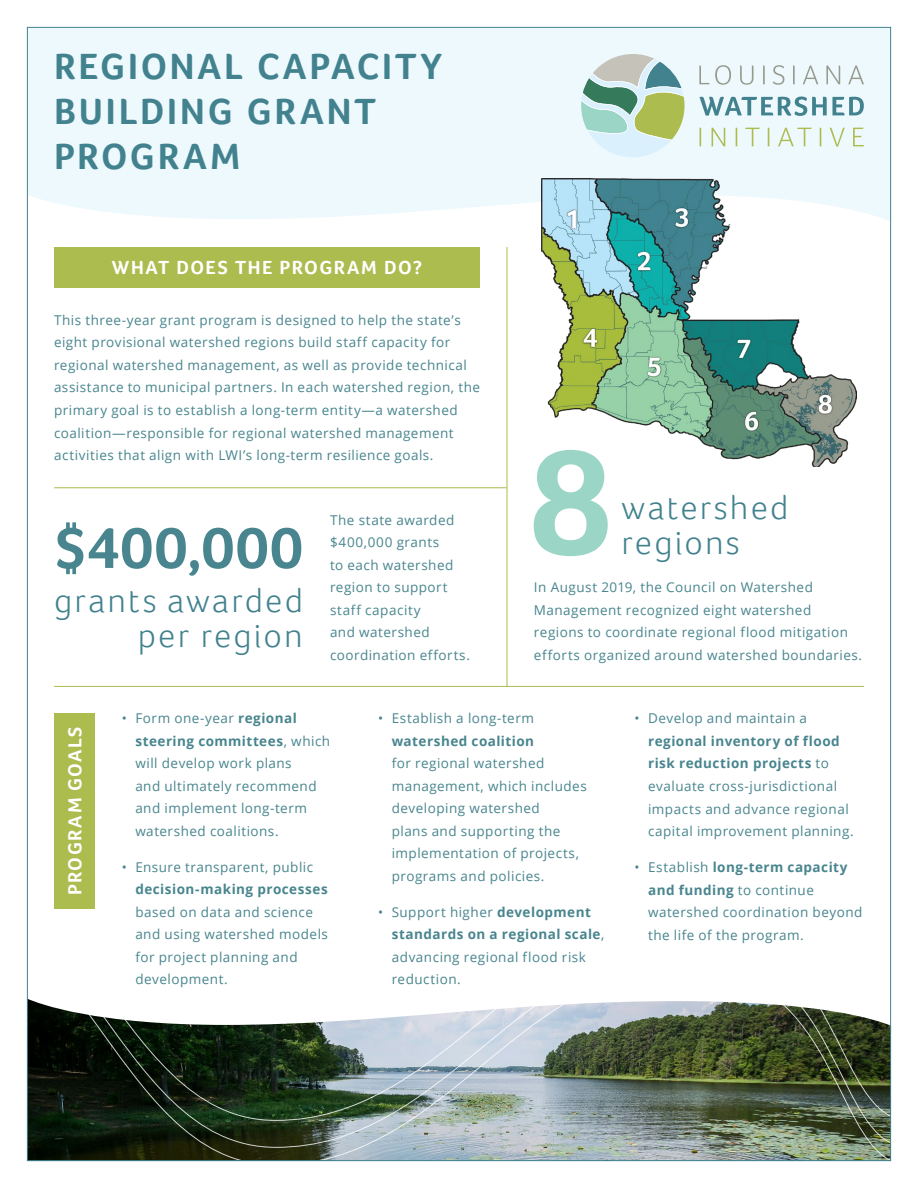
<style>
.page{position:relative;width:918px;height:1188px;background:#fff}
.page>*{position:absolute;margin:0;border:0;box-sizing:border-box;transform-origin:0 0}
.t1{font:700 154.5px "Foco";color:#9bd5c5}
.t2{font:700 60px "Foco";letter-spacing:.02em;color:#48858e}
.t3{font:700 37.5px/45px "Foco";letter-spacing:.075em;color:#42828e}
.t4{font:300 34.5px/34.5px "Foco";letter-spacing:.065em;color:#42828e;text-align:right}
.t5{font:700 19.5px "Foco";letter-spacing:.08em;color:#fff}
.t6{font:13.5px/22.5px "Open Sans";letter-spacing:.035em;color:#48858e}
.t7{font:700 13.5px "Open Sans";letter-spacing:.035em;color:#48858e}
.s1{font-weight:700}
</style>
<div class="page">
<div style="left:29px;top:29px;width:860px;height:193px;background:#eef9fe"></div>
<svg style="left:581px;top:54px;width:104px;height:103px;background:#b9d2bf"></svg>
<svg style="left:700px;top:128px;width:1px;height:18px"></svg>
<svg style="left:712px;top:128px;width:13px;height:18px"></svg>
<svg style="left:736px;top:128px;width:1px;height:18px"></svg>
<svg style="left:745px;top:128px;width:15px;height:18px"></svg>
<svg style="left:768px;top:128px;width:1px;height:18px"></svg>
<svg style="left:778px;top:128px;width:34px;height:18px"></svg>
<svg style="left:820px;top:128px;width:1px;height:18px"></svg>
<svg style="left:830px;top:128px;width:15px;height:19px"></svg>
<svg style="left:853px;top:128px;width:11px;height:18px"></svg>
<svg style="left:700px;top:97px;width:164px;height:19px;background:#a3c5cd"></svg>
<svg style="left:699px;top:65px;width:32px;height:20px"></svg>
<svg style="left:740px;top:65px;width:14px;height:20px"></svg>
<svg style="left:763px;top:65px;width:2px;height:19px"></svg>
<svg style="left:773px;top:65px;width:11px;height:20px"></svg>
<svg style="left:793px;top:65px;width:2px;height:19px"></svg>
<svg style="left:803px;top:65px;width:15px;height:19px"></svg>
<svg style="left:826px;top:65px;width:14px;height:19px"></svg>
<svg style="left:848px;top:65px;width:16px;height:19px"></svg>
<hr style="left:507px;top:247px;width:1px;height:439px;background:#adbc4f">
<img style="left:29px;top:999px;width:860px;height:160px">
<div style="left:54px;top:713px;width:41px;height:196px;background:#adbc4f"></div>
<img style="left:542px;top:178px;width:314px;height:289px">
<div style="left:54px;top:247px;width:426px;height:41px;background:#adbc4f"></div>
<hr style="left:54px;top:487px;width:452px;height:1px;background:#adbc4f">
<hr style="left:54px;top:686px;width:810px;height:1px;background:#adbc4f">
<h3 class="t3" style="left:54px;top:44px;width:390px">REGIONAL CAPACITY<br>BUILDING GRANT<br>PROGRAM</h3>
<h3 class="t5" style="left:112px;top:256px;width:312px">WHAT DOES THE PROGRAM DO?</h3>
<p class="t6" style="left:54px;top:308px;width:428px">This three-year grant program is designed to help the state’s eight provisional watershed regions build staff capacity for regional watershed management, as well as provide technical assistance to municipal partners. In each watershed region, the primary goal is to establish a long-term entity—a watershed coalition—responsible for regional watershed management activities that align with LWI’s long-term resilience goals.</p>
<h2 class="t2" style="left:54px;top:512px;width:250px">$400,000</h2>
<h3 class="t4" style="left:54px;top:583px;width:251px">grants awarded per region</h3>
<p class="t6" style="left:330px;top:508px;width:141px">The state awarded $400,000 grants<br>to each watershed region to support staff capacity<br>and watershed coordination efforts.</p>
<h1 class="t1" style="left:529px;top:410px;width:86px">8</h1>
<h3 class="t4" style="left:622px;top:490px;width:169px">watershed</h3>
<h3 class="t4" style="left:622px;top:524px;width:120px">regions</h3>
<p class="t6" style="left:534px;top:576px;width:330px">In August 2019, the Council on Watershed Management recognized eight watershed regions to coordinate regional flood mitigation efforts organized around watershed boundaries.</p>
<h3 class="t5" style="left:63px;top:895px;width:170px;rotate:-90deg">PROGRAM GOALS</h3>
<p class="t6" style="left:135px;top:707px;width:196px;text-indent:-14px">• Form one-year <span class="s1">regional steering committees</span>, which will develop work plans<br>and ultimately recommend and implement long-term watershed coalitions.</p>
<p class="t6" style="left:122px;top:855px;width:193px">• Ensure transparent, public</p>
<p class="t7" style="left:135px;top:880px;width:194px">decision-making processes</p>
<p class="t6" style="left:135px;top:900px;width:194px">based on data and science and using watershed models for project planning and development.</p>
<p class="t6" style="left:378px;top:707px;width:157px">• Establish a long-term</p>
<p class="t7" style="left:392px;top:732px;width:144px">watershed coalition</p>
<p class="t6" style="left:392px;top:752px;width:197px">for regional watershed management, which includes developing watershed<br>plans and supporting the implementation of projects, programs and policies.</p>
<p class="t6" style="left:392px;top:900px;width:214px;text-indent:-14px">• Support higher <span class="s1">development standards on a regional scale</span>, advancing regional flood risk reduction.</p>
<p class="t6" style="left:635px;top:707px;width:174px">• Develop and maintain a</p>
<p class="t6" style="left:648px;top:729px;width:207px"><span class="s1">regional inventory of flood risk reduction projects</span> to evaluate cross-jurisdictional impacts and advance regional capital improvement planning.</p>
<p class="t6" style="left:648px;top:856px;width:216px;text-indent:-14px">• Establish <span class="s1">long-term capacity and funding</span> to continue watershed coordination beyond the life of the program.</p>
</div>
